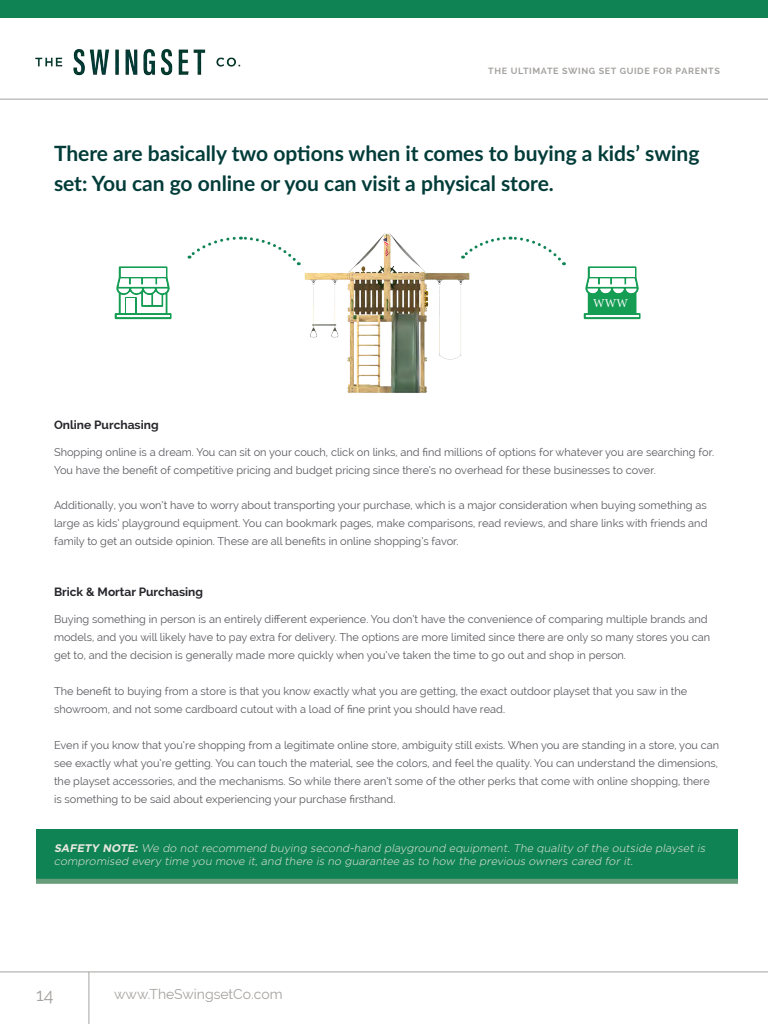
<style>
.page{position:relative;width:768px;height:1024px;background:#fff}
.page>*{position:absolute;margin:0;border:0;box-sizing:border-box;transform-origin:0 0}
.Subtitle{font:700 21px/30px "Lato";color:#023c39}
.t1{font:18px "Raleway";color:#a5a3a0}
.t2{font:14px "Raleway";color:#a5a3a0}
.Paragraph_Bold{font:700 12px "Raleway";color:#26262b}
.t3{font:12px "Minion Pro";color:#fff}
.Paragraph_Regular{font:11px/18px "Raleway";color:#5a5a60}
.sidenote{font:italic 300 11px/13.2px "Gotham";color:#e9e8e1}
.t4{font:700 9px "Raleway";letter-spacing:.07em;color:#a5a3a0}
.s1{font-weight:700}
</style>
<div class="page">
<div style="left:0;top:0;width:768px;height:18px;background:#108354"></div>
<img style="left:35px;top:48px;width:206px;height:28px">
<hr style="left:0;top:99px;width:768px;height:1px;background:#a5a3a0">
<hr style="left:0;top:972px;width:768px;height:1px;background:#a5a3a0">
<hr style="left:89px;top:972px;width:1px;height:52px;background:#a5a3a0">
<div style="left:36px;top:830px;width:702px;height:51px;background:#108354"></div>
<div style="left:36px;top:879px;width:702px;height:5px;background:#689d7c"></div>
<img style="left:298px;top:233px;width:268px;height:160px">
<svg style="left:115px;top:266px;width:57px;height:53px"></svg>
<svg style="left:584px;top:266px;width:57px;height:53px"></svg>
<svg style="left:187px;top:235px;width:112px;height:30px"></svg>
<svg style="left:460px;top:235px;width:104px;height:30px"></svg>
<p class="t4" style="left:488px;top:66px;width:233px">THE ULTIMATE SWING SET GUIDE FOR PARENTS</p>
<p class="Subtitle" style="left:54px;top:137px;width:647px">There are basically two options when it comes to buying a kids’ swing set: You can go online or you can visit a physical store.</p>
<p class="t3" style="left:593px;top:295px;width:36px">WWW</p>
<p class="Paragraph_Bold" style="left:54px;top:417px;width:106px">Online Purchasing</p>
<p class="Paragraph_Regular" style="left:54px;top:443px;width:662px">Shopping online is a dream. You can sit on your couch, click on links, and find millions of options for whatever you are searching for.<br>You have the benefit of competitive pricing and budget pricing since there’s no overhead for these businesses to cover.</p>
<p class="Paragraph_Regular" style="left:54px;top:497px;width:655px;text-align:justify">Additionally, you won’t have to worry about transporting your purchase, which is a major consideration when buying something as large as kids’ playground equipment. You can bookmark pages, make comparisons, read reviews, and share links with friends and family to get an outside opinion. These are all benefits in online shopping’s favor.</p>
<p class="Paragraph_Bold" style="left:54px;top:585px;width:151px">Brick &amp; Mortar Purchasing</p>
<p class="Paragraph_Regular" style="left:54px;top:610px;width:658px">Buying something in person is an entirely different experience. You don’t have the convenience of comparing multiple brands and models, and you will likely have to pay extra for delivery. The options are more limited since there are only so many stores you can get to, and the decision is generally made more quickly when you’ve taken the time to go out and shop in person.</p>
<p class="Paragraph_Regular" style="left:54px;top:682px;width:635px">The benefit to buying from a store is that you know exactly what you are getting, the exact outdoor playset that you saw in the showroom, and not some cardboard cutout with a load of fine print you should have read.</p>
<p class="Paragraph_Regular" style="left:54px;top:736px;width:667px">Even if you know that you’re shopping from a legitimate online store, ambiguity still exists. When you are standing in a store, you can see exactly what you’re getting. You can touch the material, see the colors, and feel the quality. You can understand the dimensions, the playset accessories, and the mechanisms. So while there aren’t some of the other perks that come with online shopping, there is something to be said about experiencing your purchase firsthand.</p>
<p class="sidenote" style="left:54px;top:841px;width:655px"><span class="s1">SAFETY NOTE:</span> We do not recommend buying second-hand playground equipment. The quality of the outside playset is compromised every time you move it, and there is no guarantee as to how the previous owners cared for it.</p>
<h2 class="t1" style="left:36px;top:985px;width:19px">14</h2>
<p class="t2" style="left:114px;top:985px;width:170px">www.TheSwingsetCo.com</p>
</div>
